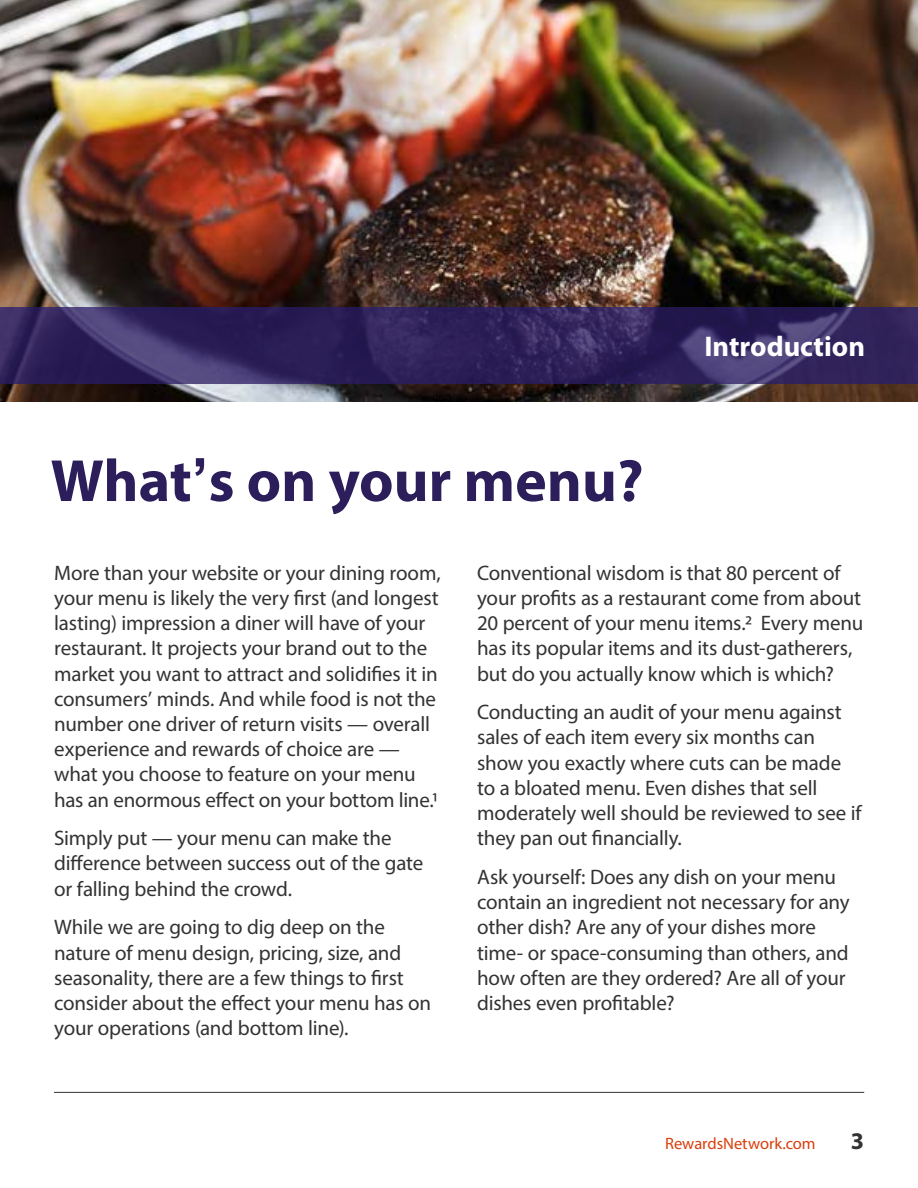
<style>
.page{position:relative;width:918px;height:1188px;background:#fff}
.page>*{position:absolute;margin:0;border:0;box-sizing:border-box;transform-origin:0 0}
.t1{font:700 60px "Myriad Pro";color:#2b1e5b}
.t2{font:700 28.5px "Myriad Pro";color:#fff}
.t3{font:700 24px "Myriad Pro";color:#333}
.t4{font:21px/25.2px "Myriad Pro";letter-spacing:-.01em;color:#333}
.t5{font:16.5px "Myriad Pro";letter-spacing:-.005em;color:#d93f0c}
.s1{font-family:"Arial"}
</style>
<div class="page">
<hr style="left:54px;top:1092px;width:810px;height:1px;background:#333">
<img style="left:0;top:0;width:918px;height:402px">
<svg style="left:0;top:307px;width:918px;height:77px;fill:#2e2159"></svg>
<h1 class="t1" style="left:51px;top:442px;width:595px">What<span class="s1">’</span>s on your menu?</h1>
<h2 class="t2" style="left:704px;top:328px;width:162px">Introduction</h2>
<p class="t4" style="left:54px;top:560px;width:388px">More than your website or your dining room, your menu is likely the very first (and longest lasting) impression a diner will have of your restaurant. It projects your brand out to the market you want to attract and solidifies it in consumers’ minds. And while food is not the number one driver of return visits — overall experience and rewards of choice are — what you choose to feature on your menu has an enormous effect on your bottom line.1</p>
<p class="t4" style="left:54px;top:825px;width:371px">Simply put — your menu can make the difference between success out of the gate or falling behind the crowd.</p>
<p class="t4" style="left:54px;top:914px;width:379px">While we are going to dig deep on the nature of menu design, pricing, size, and seasonality, there are a few things to first consider about the effect your menu has on your operations (and bottom line).</p>
<p class="t4" style="left:477px;top:560px;width:388px">Conventional wisdom is that 80 percent of your profits as a restaurant come from about 20 percent of your menu items.2 Every menu has its popular items and its dust-gatherers, but do you actually know which is which?</p>
<p class="t4" style="left:477px;top:699px;width:386px">Conducting an audit of your menu against sales of each item every six months can show you exactly where cuts can be made to a bloated menu. Even dishes that sell moderately well should be reviewed to see if they pan out financially.</p>
<p class="t4" style="left:477px;top:864px;width:374px">Ask yourself: Does any dish on your menu contain an ingredient not necessary for any other dish? Are any of your dishes more time- or space-consuming than others, and how often are they ordered? Are all of your dishes even profitable?</p>
<p class="t5" style="left:665px;top:1133px;width:152px">RewardsNetwork.com</p>
<p class="t3" style="left:851px;top:1125px;width:15px">3</p>
</div>
